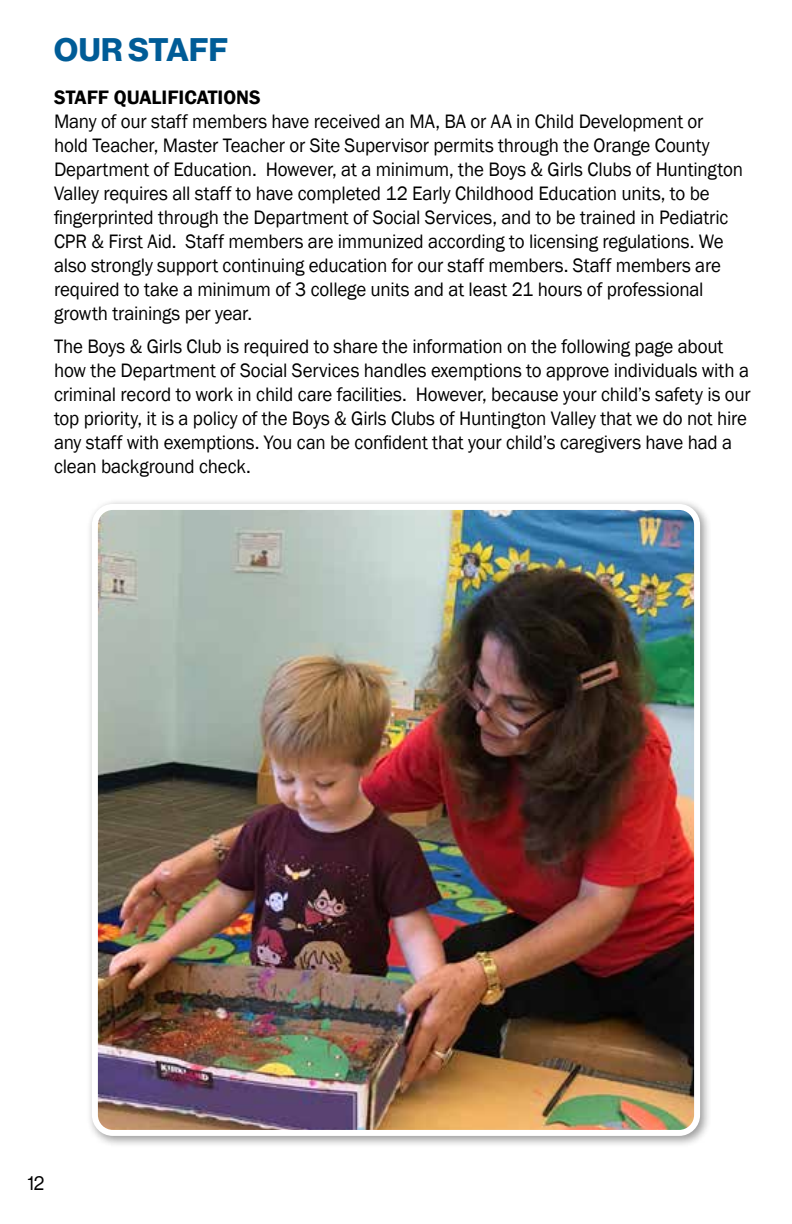
<style>
.page{position:relative;width:792px;height:1224px;background:#fff}
.page>*{position:absolute;margin:0;border:0;box-sizing:border-box;transform-origin:0 0}
.t1{font:32px "N Haas Grotesk DS Pro 75 Bd";letter-spacing:.015em;color:#005c97}
.t2{font:20px/24px "Franklin Gothic";letter-spacing:-.01em;color:#000;scale:.95 1}
.t3{font:600 20px "Franklin Gothic";color:#000}
.t4{font:20px "N Haas Grotesk DS Pro 55 Rg";color:#000;scale:.95 1}
</style>
<div class="page">
<div style="left:86px;top:499px;width:626px;height:649px;background:#000;opacity:.4"></div>
<img style="left:95px;top:507px;width:602px;height:626px">
<div style="left:92px;top:504px;width:608px;height:632px;border:6px solid #fff;border-radius:18px"></div>
<h1 class="t1" style="left:54px;top:31px;width:175px">OUR STAFF</h1>
<p class="t3" style="left:54px;top:85px;width:208px">STAFF QUALIFICATIONS</p>
<p class="t2" style="left:54px;top:110px;width:727px">Many of our staff members have received an MA, BA or AA in Child Development or<br>hold Teacher, Master Teacher or Site Supervisor permits through the Orange County Department of Education. However, at a minimum, the Boys &amp; Girls Clubs of Huntington Valley requires all staff to have completed 12 Early Childhood Education units, to be fingerprinted through the Department of Social Services, and to be trained in Pediatric CPR &amp; First Aid. Staff members are immunized according to licensing regulations. We also strongly support continuing education for our staff members. Staff members are required to take a minimum of 3 college units and at least 21 hours of professional growth trainings per year.</p>
<p class="t2" style="left:54px;top:335px;width:735px">The Boys &amp; Girls Club is required to share the information on the following page about how the Department of Social Services handles exemptions to approve individuals with a criminal record to work in child care facilities. However, because your child’s safety is our top priority, it is a policy of the Boys &amp; Girls Clubs of Huntington Valley that we do not hire any staff with exemptions. You can be confident that your child’s caregivers have had a clean background check.</p>
<p class="t4" style="left:27px;top:1172px;width:19px">12</p>
</div>
